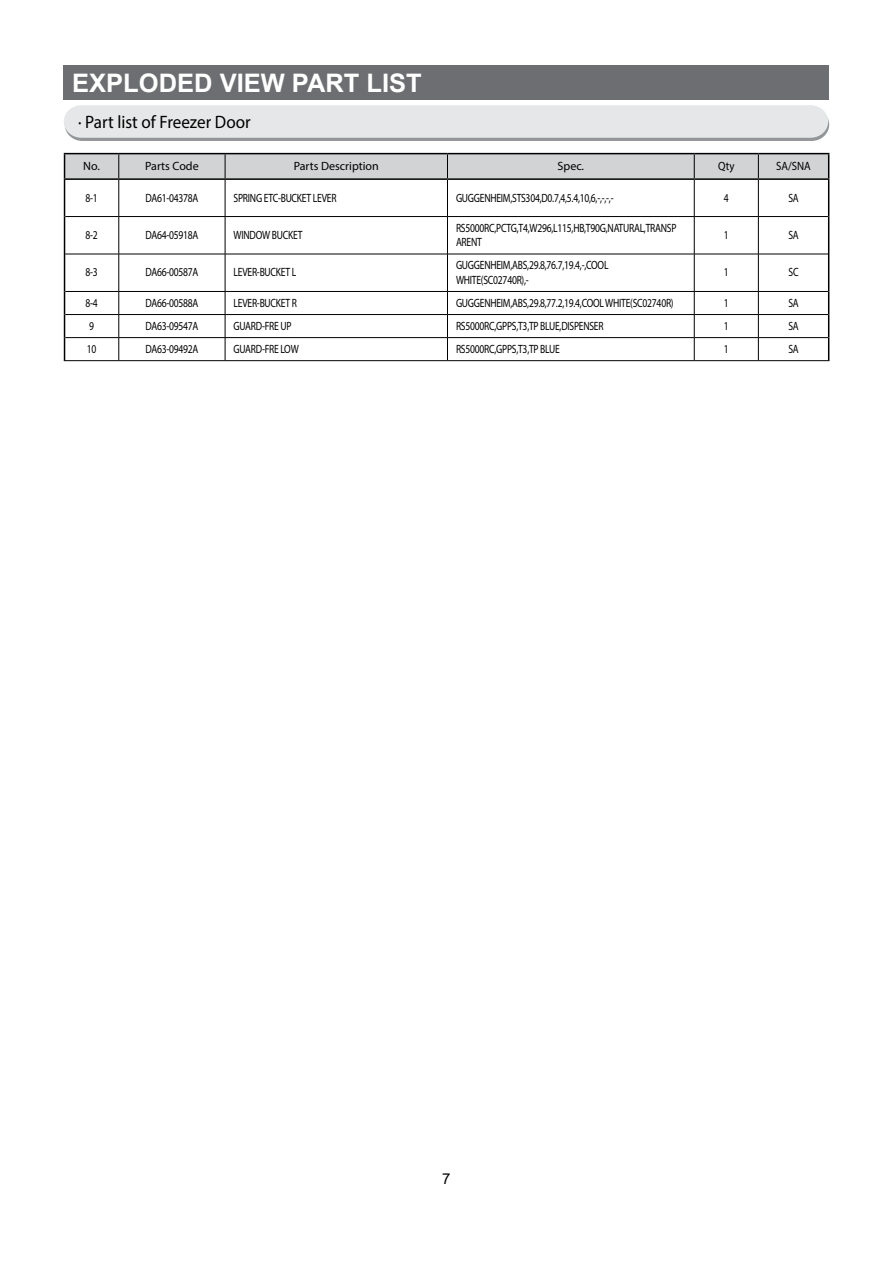
<style>
.page{position:relative;width:893px;height:1263px;background:#fff}
.page>*{position:absolute;margin:0;border:0;box-sizing:border-box;transform-origin:0 0}
.t1{font:700 25.5px "Arial";color:#fff}
.t2{font:18px "Myriad Pro";color:#000;scale:.95 1}
.t3{font:15px "Arial";color:#000}
.t4{font:12px/14.4px "Myriad Pro";letter-spacing:-.025em;color:#000;scale:.8 1}
.t5{font:12px "Myriad Pro";color:#000}
.t6{font:12px "Myriad Pro";letter-spacing:-.025em;color:#000;scale:.9 1}
.t7{font:12px "Myriad Pro";letter-spacing:-.025em;color:#000}
</style>
<div class="page">
<div style="left:64px;top:66px;width:765px;height:34px;background:#6d6e71"></div>
<svg style="left:64px;top:105px;width:765px;height:36px;background:#dfe0e1"></svg>
<hr style="left:64px;top:153px;width:55px;height:1px;background:#000">
<hr style="left:64px;top:178px;width:55px;height:2px;background:#000">
<hr style="left:119px;top:153px;width:106px;height:1px;background:#000">
<hr style="left:119px;top:178px;width:106px;height:2px;background:#000">
<hr style="left:225px;top:153px;width:222px;height:1px;background:#000">
<hr style="left:225px;top:178px;width:222px;height:2px;background:#000">
<hr style="left:447px;top:153px;width:247px;height:1px;background:#000">
<hr style="left:447px;top:178px;width:247px;height:2px;background:#000">
<hr style="left:694px;top:153px;width:64px;height:1px;background:#000">
<hr style="left:694px;top:178px;width:64px;height:2px;background:#000">
<svg style="left:64px;top:154px;width:765px;height:25px;background:#c7c9ca"></svg>
<hr style="left:758px;top:153px;width:71px;height:1px;background:#000">
<hr style="left:758px;top:178px;width:71px;height:2px;background:#000">
<hr style="left:64px;top:180px;width:1px;height:37px;background:#000">
<hr style="left:64px;top:217px;width:1px;height:37px;background:#000">
<hr style="left:64px;top:254px;width:1px;height:37px;background:#000">
<svg style="left:64px;top:291px;width:1px;height:69px"></svg>
<hr style="left:65px;top:216px;width:54px;height:1px;background:#000">
<hr style="left:65px;top:254px;width:54px;height:1px;background:#000">
<hr style="left:65px;top:291px;width:54px;height:1px;background:#000">
<hr style="left:65px;top:314px;width:54px;height:1px;background:#000">
<hr style="left:65px;top:337px;width:54px;height:1px;background:#000">
<hr style="left:64px;top:360px;width:55px;height:1px;background:#000">
<hr style="left:119px;top:180px;width:1px;height:36px;background:#000">
<hr style="left:119px;top:217px;width:1px;height:37px;background:#000">
<hr style="left:119px;top:254px;width:1px;height:37px;background:#000">
<svg style="left:119px;top:292px;width:1px;height:68px"></svg>
<hr style="left:119px;top:216px;width:106px;height:1px;background:#000">
<hr style="left:119px;top:254px;width:106px;height:1px;background:#000">
<hr style="left:119px;top:291px;width:106px;height:1px;background:#000">
<hr style="left:119px;top:314px;width:106px;height:1px;background:#000">
<hr style="left:119px;top:337px;width:106px;height:1px;background:#000">
<hr style="left:119px;top:360px;width:106px;height:1px;background:#000">
<hr style="left:225px;top:180px;width:1px;height:36px;background:#000">
<hr style="left:225px;top:217px;width:1px;height:37px;background:#000">
<hr style="left:225px;top:254px;width:1px;height:37px;background:#000">
<svg style="left:225px;top:292px;width:1px;height:68px"></svg>
<hr style="left:225px;top:216px;width:222px;height:1px;background:#000">
<hr style="left:225px;top:254px;width:222px;height:1px;background:#000">
<hr style="left:225px;top:291px;width:222px;height:1px;background:#000">
<hr style="left:225px;top:314px;width:222px;height:1px;background:#000">
<hr style="left:225px;top:337px;width:222px;height:1px;background:#000">
<hr style="left:225px;top:360px;width:222px;height:1px;background:#000">
<hr style="left:447px;top:180px;width:1px;height:36px;background:#000">
<hr style="left:447px;top:217px;width:1px;height:37px;background:#000">
<hr style="left:447px;top:254px;width:1px;height:37px;background:#000">
<svg style="left:447px;top:292px;width:1px;height:68px"></svg>
<hr style="left:447px;top:216px;width:247px;height:1px;background:#000">
<hr style="left:447px;top:254px;width:247px;height:1px;background:#000">
<hr style="left:447px;top:291px;width:247px;height:1px;background:#000">
<hr style="left:447px;top:314px;width:247px;height:1px;background:#000">
<hr style="left:447px;top:337px;width:247px;height:1px;background:#000">
<hr style="left:447px;top:360px;width:247px;height:1px;background:#000">
<hr style="left:694px;top:180px;width:1px;height:36px;background:#000">
<hr style="left:694px;top:217px;width:1px;height:37px;background:#000">
<hr style="left:694px;top:254px;width:1px;height:37px;background:#000">
<svg style="left:694px;top:292px;width:1px;height:68px"></svg>
<hr style="left:694px;top:216px;width:64px;height:1px;background:#000">
<hr style="left:694px;top:254px;width:64px;height:1px;background:#000">
<hr style="left:694px;top:291px;width:64px;height:1px;background:#000">
<hr style="left:694px;top:314px;width:64px;height:1px;background:#000">
<hr style="left:694px;top:337px;width:64px;height:1px;background:#000">
<hr style="left:694px;top:360px;width:64px;height:1px;background:#000">
<hr style="left:758px;top:180px;width:1px;height:36px;background:#000">
<hr style="left:758px;top:217px;width:1px;height:37px;background:#000">
<hr style="left:758px;top:254px;width:1px;height:37px;background:#000">
<svg style="left:758px;top:292px;width:1px;height:68px"></svg>
<hr style="left:828px;top:180px;width:1px;height:37px;background:#000">
<hr style="left:828px;top:217px;width:1px;height:37px;background:#000">
<hr style="left:828px;top:254px;width:1px;height:37px;background:#000">
<svg style="left:828px;top:291px;width:1px;height:69px"></svg>
<hr style="left:758px;top:216px;width:70px;height:1px;background:#000">
<hr style="left:758px;top:254px;width:70px;height:1px;background:#000">
<hr style="left:758px;top:291px;width:70px;height:1px;background:#000">
<hr style="left:758px;top:314px;width:70px;height:1px;background:#000">
<hr style="left:758px;top:337px;width:70px;height:1px;background:#000">
<hr style="left:758px;top:360px;width:71px;height:1px;background:#000">
<h1 class="t1" style="left:72px;top:65px;width:351px">EXPLODED VIEW PART LIST</h1>
<h2 class="t2" style="left:78px;top:111px;width:183px">· Part list of Freezer Door</h2>
<p class="t7" style="left:83px;top:159px;width:18px">No.</p>
<p class="t5" style="left:145px;top:159px;width:55px">Parts Code</p>
<p class="t5" style="left:294px;top:159px;width:87px">Parts Description</p>
<p class="t7" style="left:558px;top:159px;width:28px">Spec.</p>
<p class="t6" style="left:718px;top:159px;width:20px">Qty</p>
<p class="t6" style="left:776px;top:159px;width:40px">SA/SNA</p>
<p class="t4" style="left:85px;top:190px;width:17px">8-1</p>
<p class="t4" style="left:145px;top:190px;width:68px">DA61-04378A</p>
<p class="t4" style="left:234px;top:190px;width:130px">SPRING ETC-BUCKET LEVER</p>
<p class="t4" style="left:456px;top:190px;width:199px">GUGGENHEIM,STS304,D0.7,4,5.4,10,6,-,-,-,-</p>
<p class="t4" style="left:724px;top:190px;width:8px">4</p>
<p class="t4" style="left:788px;top:190px;width:14px">SA</p>
<p class="t4" style="left:85px;top:227px;width:17px">8-2</p>
<p class="t4" style="left:145px;top:227px;width:68px">DA64-05918A</p>
<p class="t4" style="left:234px;top:227px;width:88px">WINDOW BUCKET</p>
<p class="t4" style="left:456px;top:220px;width:277px">RS5000RC,PCTG,T4,W296,L115,HB,T90G,NATURAL,TRANSP<br>ARENT</p>
<p class="t4" style="left:724px;top:227px;width:8px">1</p>
<p class="t4" style="left:788px;top:227px;width:14px">SA</p>
<p class="t4" style="left:85px;top:265px;width:17px">8-3</p>
<p class="t4" style="left:145px;top:265px;width:68px">DA66-00587A</p>
<p class="t4" style="left:234px;top:265px;width:80px">LEVER-BUCKET L</p>
<p class="t4" style="left:456px;top:258px;width:192px">GUGGENHEIM,ABS,29.8,76.7,19.4,-,COOL<br>WHITE(SC02740R),-</p>
<p class="t4" style="left:724px;top:265px;width:8px">1</p>
<p class="t4" style="left:788px;top:265px;width:14px">SC</p>
<p class="t4" style="left:85px;top:295px;width:17px">8-4</p>
<p class="t4" style="left:145px;top:295px;width:68px">DA66-00588A</p>
<p class="t4" style="left:234px;top:295px;width:81px">LEVER-BUCKET R</p>
<p class="t4" style="left:456px;top:295px;width:274px">GUGGENHEIM,ABS,29.8,77.2,19.4,COOL WHITE(SC02740R)</p>
<p class="t4" style="left:724px;top:295px;width:8px">1</p>
<p class="t4" style="left:788px;top:295px;width:14px">SA</p>
<p class="t4" style="left:89px;top:318px;width:8px">9</p>
<p class="t4" style="left:145px;top:318px;width:68px">DA63-09547A</p>
<p class="t4" style="left:234px;top:318px;width:74px">GUARD-FRE UP</p>
<p class="t4" style="left:456px;top:318px;width:186px">RS5000RC,GPPS,T3,TP BLUE,DISPENSER</p>
<p class="t4" style="left:724px;top:318px;width:8px">1</p>
<p class="t4" style="left:788px;top:318px;width:14px">SA</p>
<p class="t4" style="left:87px;top:341px;width:14px">10</p>
<p class="t4" style="left:145px;top:341px;width:68px">DA63-09492A</p>
<p class="t4" style="left:234px;top:341px;width:83px">GUARD-FRE LOW</p>
<p class="t4" style="left:456px;top:341px;width:131px">RS5000RC,GPPS,T3,TP BLUE</p>
<p class="t4" style="left:724px;top:341px;width:8px">1</p>
<p class="t4" style="left:788px;top:341px;width:14px">SA</p>
<p class="t3" style="left:442px;top:1168px;width:10px">7</p>
</div>
